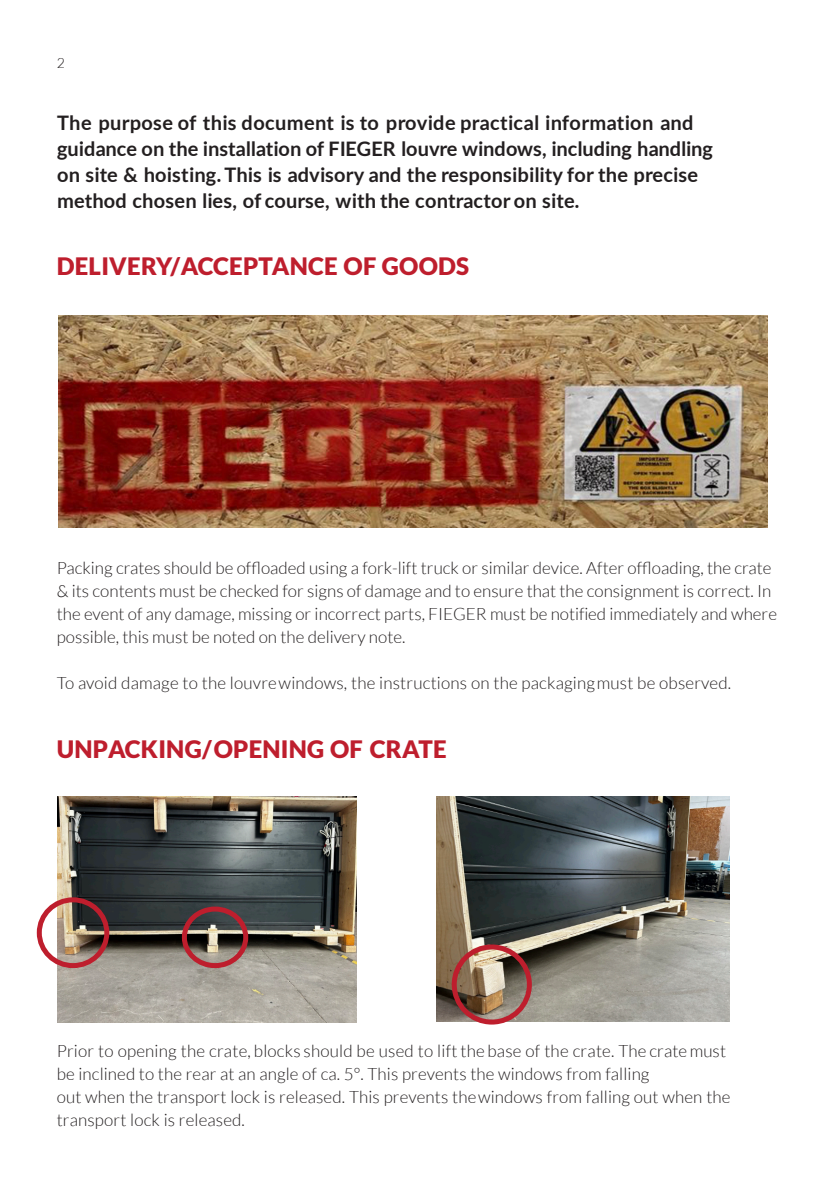
<style>
.page{position:relative;width:840px;height:1191px;background:#fff}
.page>*{position:absolute;margin:0;border:0;box-sizing:border-box;transform-origin:0 0}
.t1{font:900 24px "Lato";letter-spacing:.01em;color:#be1e2d}
.t2{font:700 20px "Lato";letter-spacing:.005em;color:#231f20}
.t3{font:300 17px "Lato";letter-spacing:.005em;color:#231f20}
.t4{font:300 14px "Lato";color:#231f20}
</style>
<div class="page">
<img style="left:436px;top:796px;width:293px;height:225px">
<div style="left:451px;top:944px;width:80px;height:80px;border:5px solid #be1e2d;border-radius:50%"></div>
<img style="left:58px;top:796px;width:298px;height:226px">
<div style="left:182px;top:906px;width:66px;height:62px;border:5px solid #be1e2d;border-radius:50%"></div>
<div style="left:37px;top:897px;width:72px;height:71px;border:5px solid #be1e2d;border-radius:50%"></div>
<img style="left:59px;top:316px;width:707px;height:211px">
<p class="t4" style="left:57px;top:57px;width:10px">2</p>
<p class="t2" style="left:57px;top:114px;width:637px">The purpose of this document is to provide practical information and</p>
<p class="t2" style="left:57px;top:140px;width:657px">guidance on the installation of FIEGER louvre windows, including handling</p>
<p class="t2" style="left:57px;top:166px;width:642px">on site &amp; hoisting. This is advisory and the responsibility for the precise</p>
<p class="t2" style="left:57px;top:192px;width:523px">method chosen lies, of course, with the contractor on site.</p>
<p class="t1" style="left:57px;top:256px;width:414px">DELIVERY/ACCEPTANCE OF GOODS</p>
<p class="t3" style="left:57px;top:560px;width:716px">Packing crates should be offloaded using a fork-lift truck or similar device. After offloading, the crate</p>
<p class="t3" style="left:57px;top:583px;width:715px">&amp; its contents must be checked for signs of damage and to ensure that the consignment is correct. In</p>
<p class="t3" style="left:57px;top:606px;width:721px">the event of any damage, missing or incorrect parts, FIEGER must be notified immediately and where</p>
<p class="t3" style="left:57px;top:629px;width:350px">possible, this must be noted on the delivery note.</p>
<p class="t3" style="left:57px;top:675px;width:675px">To avoid damage to the louvre windows, the instructions on the packaging must be observed.</p>
<p class="t1" style="left:57px;top:739px;width:391px">UNPACKING/OPENING OF CRATE</p>
<p class="t3" style="left:57px;top:1043px;width:670px">Prior to opening the crate, blocks should be used to lift the base of the crate. The crate must</p>
<p class="t3" style="left:57px;top:1066px;width:594px">be inclined to the rear at an angle of ca. 5°. This prevents the windows from falling</p>
<p class="t3" style="left:57px;top:1089px;width:674px">out when the transport lock is released. This prevents the windows from falling out when the</p>
<p class="t3" style="left:57px;top:1112px;width:190px">transport lock is released.</p>
</div>
